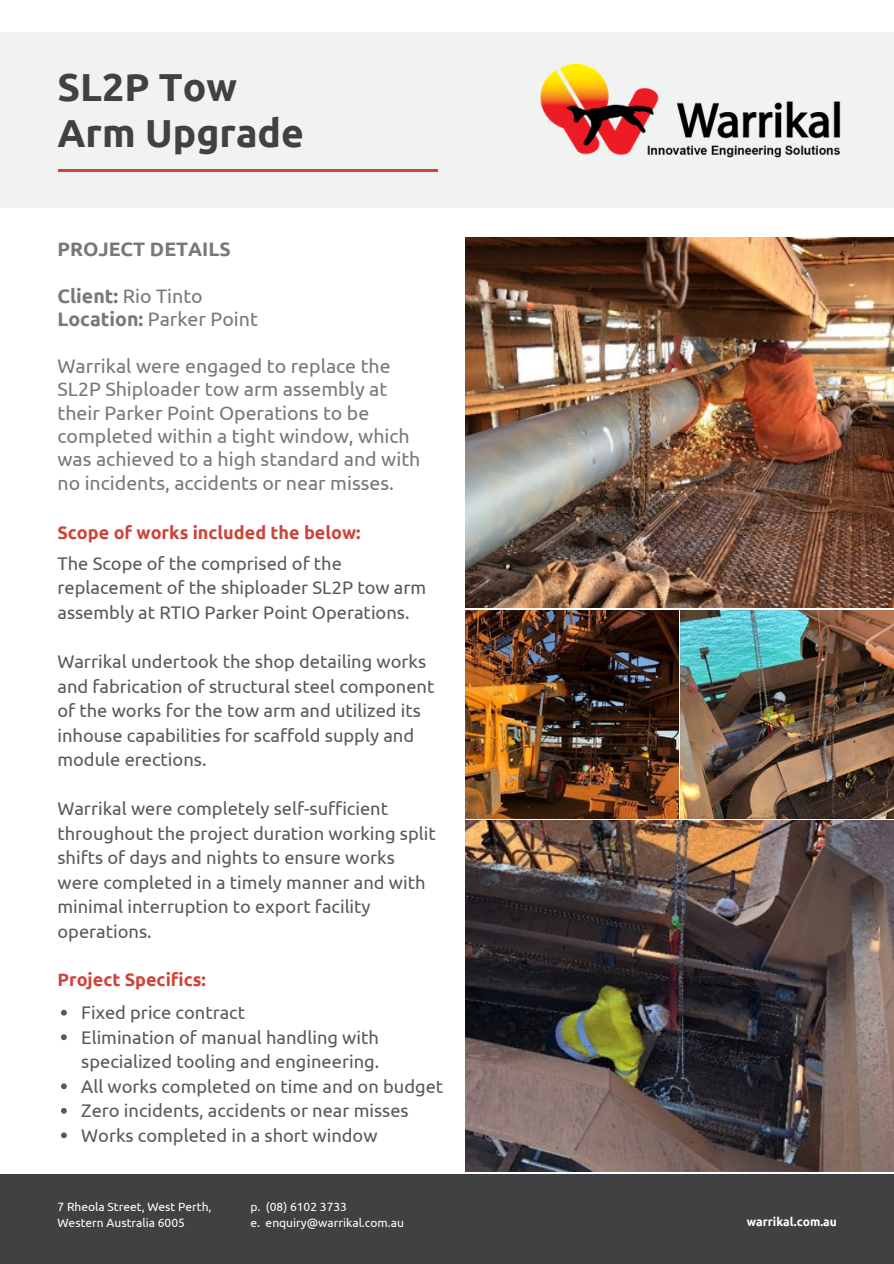
<style>
.page{position:relative;width:894px;height:1264px;background:#fff}
.page>*{position:absolute;margin:0;border:0;box-sizing:border-box;transform-origin:0 0}
.t1{font:700 39px/46.2px "Ubuntu";color:#414143}
.t2{font:19.5px/23.4px "Ubuntu";color:#77787b}
.t3{font:700 19.5px "Ubuntu";color:#77787b}
.t4{font:18.3px/24.5px "Ubuntu";color:#58595b}
.t5{font:700 18px "Ubuntu";color:#cf4438}
.t6{font:12px/15.8px "Ubuntu";color:#fff}
.t7{font:700 12px "Ubuntu";color:#fff}
.s1{font-weight:700}
</style>
<div class="page">
<div style="left:0;top:32px;width:893px;height:175px;background:#f1f2f2"></div>
<div style="left:0;top:1174px;width:893px;height:89px;background:#414143"></div>
<hr style="left:59px;top:169px;width:379px;height:3px;background:#cf4438">
<img style="left:540px;top:64px;width:301px;height:94px">
<svg style="left:61px;top:1009px;width:6px;height:6px"></svg>
<svg style="left:61px;top:1034px;width:6px;height:6px"></svg>
<svg style="left:61px;top:1083px;width:6px;height:6px"></svg>
<svg style="left:61px;top:1107px;width:6px;height:6px"></svg>
<svg style="left:61px;top:1132px;width:6px;height:6px"></svg>
<img style="left:465px;top:238px;width:428px;height:369px">
<img style="left:680px;top:610px;width:213px;height:208px">
<img style="left:465px;top:821px;width:428px;height:350px">
<img style="left:465px;top:610px;width:213px;height:208px">
<h1 class="t1" style="left:57px;top:63px;width:248px">SL2P Tow<br>Arm Upgrade</h1>
<p class="t3" style="left:57px;top:238px;width:175px">PROJECT DETAILS</p>
<p class="t2" style="left:57px;top:284px;width:202px"><span class="s1">Client:</span> Rio Tinto<br><span class="s1">Location:</span> Parker Point</p>
<p class="t2" style="left:57px;top:354px;width:364px">Warrikal were engaged to replace the SL2P Shiploader tow arm assembly at their Parker Point Operations to be completed within a tight window, which was achieved to a high standard and with no incidents, accidents or near misses.</p>
<p class="t5" style="left:57px;top:522px;width:304px">Scope of works included the below:</p>
<p class="t4" style="left:57px;top:551px;width:370px">The Scope of the comprised of the replacement of the shiploader SL2P tow arm assembly at RTIO Parker Point Operations.</p>
<p class="t4" style="left:57px;top:649px;width:378px">Warrikal undertook the shop detailing works and fabrication of structural steel component of the works for the tow arm and utilized its inhouse capabilities for scaffold supply and module erections.</p>
<p class="t4" style="left:57px;top:796px;width:379px">Warrikal were completely self-sufficient throughout the project duration working split shifts of days and nights to ensure works were completed in a timely manner and with minimal interruption to export facility operations.</p>
<p class="t5" style="left:57px;top:969px;width:150px">Project Specifics:</p>
<p class="t4" style="left:81px;top:1000px;width:363px">Fixed price contract<br>Elimination of manual handling with specialized tooling and engineering.<br>All works completed on time and on budget Zero incidents, accidents or near misses Works completed in a short window</p>
<p class="t6" style="left:57px;top:1198px;width:155px">7 Rheola Street, West Perth,<br>Western Australia 6005</p>
<p class="t6" style="left:250px;top:1198px;width:155px">p. (08) 6102 3733<br>e. enquiry@warrikal.com.au</p>
<p class="t7" style="left:746px;top:1214px;width:92px">warrikal.com.au</p>
</div>
